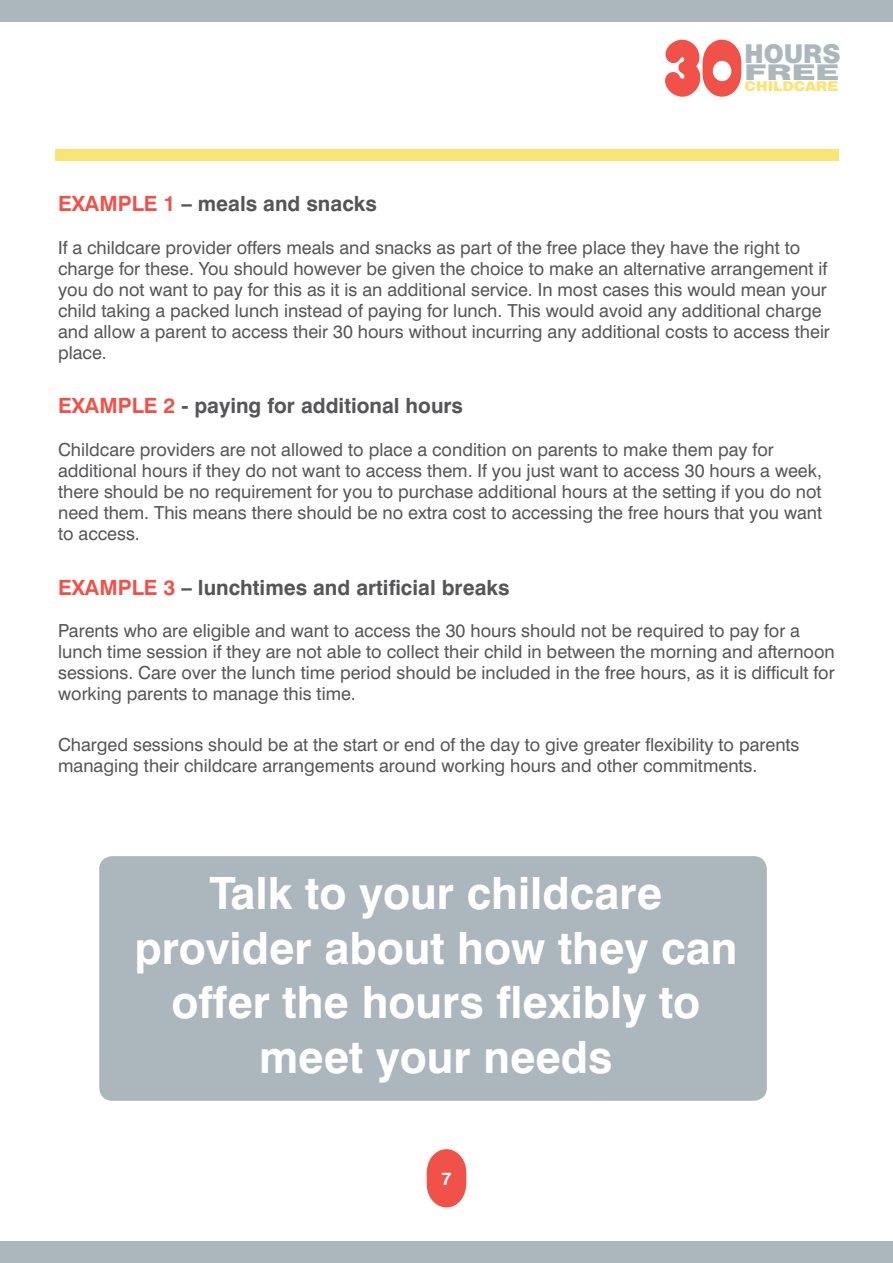
<style>
.page{position:relative;width:893px;height:1263px;background:#fff}
.page>*{position:absolute;margin:0;border:0;box-sizing:border-box;transform-origin:0 0}
.t1{font:900 81.15px "Baruta";color:#f05148;scale:.9 1}
.t2{font:700 44.55px/54.4px "Swiss 721 BT";color:#fff;text-align:center}
.t3{font:23.85px "Swiss 721 BT Black No 2";color:#abb6bd}
.t4{font:700 21px "Swiss 721 BT";color:#565659}
.t5{font:19.95px "Swiss 721 BT Black No 2";color:#abb6bd;scale:1.59 1}
.t6{font:18px/21px "Swiss 721 BT";color:#565659}
.t7{font:700 18px "Swiss 721 BT";color:#fff}
.t8{font:12.6px "Swiss 721 BT Black No 2";color:#fbe476;scale:1.15 1}
.s1{color:#f05148}
</style>
<div class="page">
<svg style="left:427px;top:1149px;width:39px;height:58px;background:#f26d65"></svg>
<div style="left:0;top:1242px;width:893px;height:21px;background:#abb6bd"></div>
<div style="left:55px;top:149px;width:784px;height:11px;background:#fbe476"></div>
<div style="left:99px;top:856px;width:668px;height:245px;background:#abb6bd;border-radius:13px"></div>
<div style="left:0;top:0;width:893px;height:21px;background:#abb6bd"></div>
<h1 class="t1" style="left:662px;top:15px;width:91px">30</h1>
<h3 class="t3" style="left:745px;top:37px;width:98px">HOURS</h3>
<p class="t5" style="left:745px;top:58px;width:61px">FREE</p>
<p class="t8" style="left:745px;top:77px;width:83px">CHILDCARE</p>
<p class="t4" style="left:58px;top:191px;width:320px"><span class="s1">Example 1</span> – meals and snacks</p>
<p class="t6" style="left:58px;top:237px;width:773px">If a childcare provider offers meals and snacks as part of the free place they have the right to charge for these. You should however be given the choice to make an alternative arrangement if you do not want to pay for this as it is an additional service. In most cases this would mean your child taking a packed lunch instead of paying for lunch. This would avoid any additional charge and allow a parent to access their 30 hours without incurring any additional costs to access their place.</p>
<p class="t4" style="left:58px;top:393px;width:406px"><span class="s1">Example 2</span> - paying for additional hours</p>
<p class="t6" style="left:58px;top:439px;width:766px">Childcare providers are not allowed to place a condition on parents to make them pay for additional hours if they do not want to access them. If you just want to access 30 hours a week, there should be no requirement for you to purchase additional hours at the setting if you do not need them. This means there should be no extra cost to accessing the free hours that you want to access.</p>
<p class="t4" style="left:58px;top:574px;width:453px"><span class="s1">Example 3</span> – lunchtimes and artificial breaks</p>
<p class="t6" style="left:58px;top:620px;width:778px">Parents who are eligible and want to access the 30 hours should not be required to pay for a lunch time session if they are not able to collect their child in between the morning and afternoon sessions. Care over the lunch time period should be included in the free hours, as it is difficult for working parents to manage this time.</p>
<p class="t6" style="left:58px;top:734px;width:743px">Charged sessions should be at the start or end of the day to give greater flexibility to parents managing their childcare arrangements around working hours and other commitments.</p>
<h2 class="t2" style="left:134px;top:866px;width:604px">Talk to your childcare provider about how they can offer the hours flexibly to meet your needs</h2>
<p class="t7" style="left:441px;top:1167px;width:12px">7</p>
</div>
